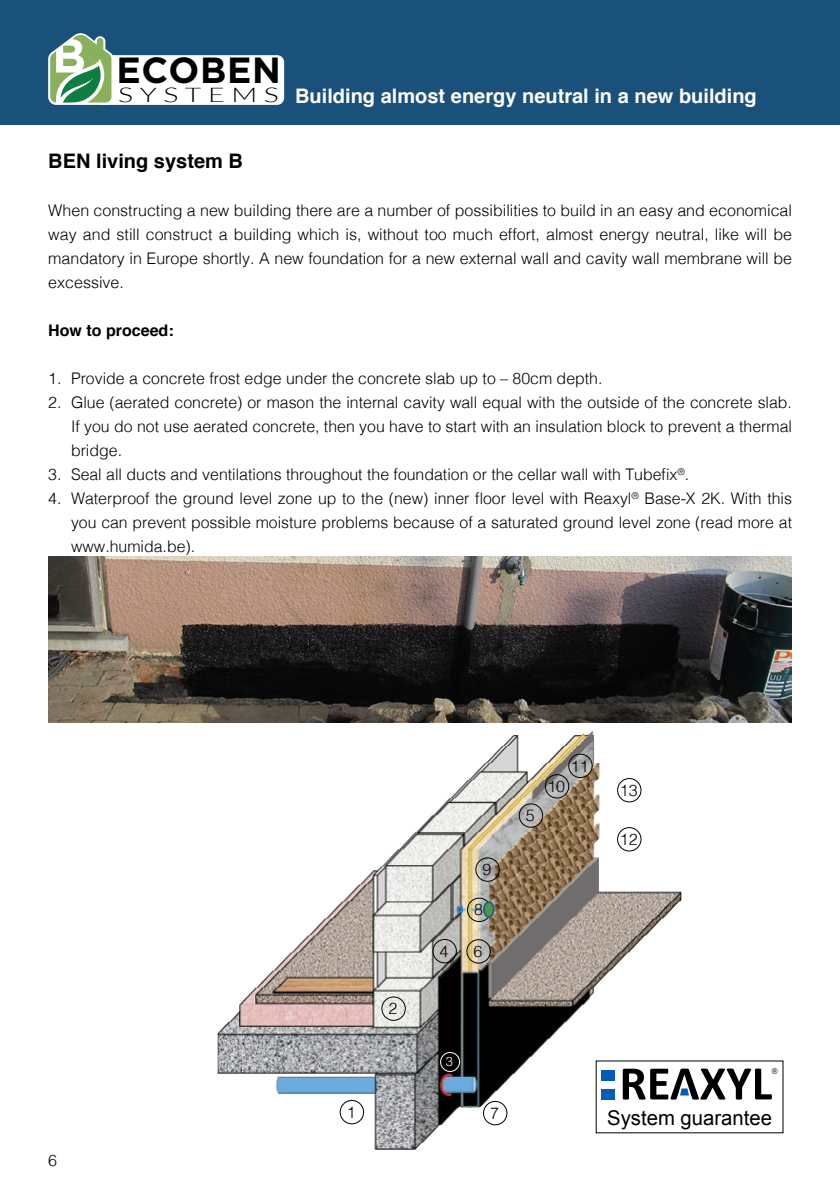
<style>
.page{position:relative;width:840px;height:1191px;background:#fff}
.page>*{position:absolute;margin:0;border:0;box-sizing:border-box;transform-origin:0 0}
.t1{font:700 36.4px "Gotham";letter-spacing:.02em;color:#000}
.t2{font:20.2px "Arial";color:#000}
.t3{font:300 20.2px "Lato";letter-spacing:.23em;color:#000;scale:1.41 1}
.Sectie_Titel{font:700 20px "Helvetica";color:#fff}
.reaxyl_doorlopend_te{font:700 20px "Helvetica";color:#000}
.reaxyl_doorlopend_te-2{font:300 16px/24px "Helvetica";color:#000;text-align:justify}
.reaxyl_doorlopend_te-3{font:700 16px "Helvetica";color:#000}
.reaxyl_doorlopend_te-4{font:300 13px "Helvetica";color:#fff}
.t4{font:8px "Helvetica";color:#000}
</style>
<div class="page">
<div style="left:0;top:0;width:839px;height:125px;background:#19517b"></div>
<img style="left:217px;top:732px;width:474px;height:418px">
<div style="left:339px;top:1100px;width:25px;height:24px;border:1px solid #000;border-radius:50%"></div>
<div style="left:381px;top:996px;width:24px;height:24px;border:1px solid #000;border-radius:50%"></div>
<div style="left:432px;top:939px;width:24px;height:24px;border:1px solid #000;border-radius:50%"></div>
<div style="left:518px;top:803px;width:25px;height:24px;border:1px solid #000;border-radius:50%"></div>
<div style="left:466px;top:939px;width:24px;height:24px;border:1px solid #000;border-radius:50%"></div>
<div style="left:482px;top:1101px;width:25px;height:24px;border:1px solid #000;border-radius:50%"></div>
<div style="left:467px;top:897px;width:24px;height:25px;border:1px solid #000;border-radius:50%"></div>
<div style="left:475px;top:857px;width:24px;height:24px;border:1px solid #000;border-radius:50%"></div>
<div style="left:568px;top:753px;width:24px;height:25px;border:1px solid #000;border-radius:50%"></div>
<div style="left:544px;top:774px;width:25px;height:24px;border:1px solid #000;border-radius:50%"></div>
<div style="left:616px;top:827px;width:25px;height:24px;border:1px solid #000;border-radius:50%"></div>
<div style="left:616px;top:778px;width:25px;height:24px;border:1px solid #000;border-radius:50%"></div>
<div style="left:440px;top:1052px;width:19px;height:19px;border:1px solid #fff;border-radius:50%"></div>
<div style="left:484px;top:902px;width:9px;height:15px;background:#489b45;border-radius:50%"></div>
<div style="left:483px;top:901px;width:11px;height:17px;border:2px solid #345e79;border-radius:50%"></div>
<svg style="left:456px;top:906px;width:6px;height:7px"></svg>
<img style="left:48px;top:556px;width:743px;height:166px">
<div style="left:97px;top:55px;width:187px;height:50px;background:#fff;border-radius:7px"></div>
<svg style="left:48px;top:33px;width:65px;height:72px"></svg>
<svg style="left:622px;top:1068px;width:149px;height:31px"></svg>
<div style="left:601px;top:1069px;width:13px;height:11px;background:#005db9"></div>
<div style="left:601px;top:1088px;width:13px;height:11px;background:#005db9"></div>
<p class="t1" style="left:116px;top:49px;width:166px">ECOBEN</p>
<p class="t3" style="left:118px;top:84px;width:115px">SYSTEMS</p>
<p class="Sectie_Titel" style="left:295px;top:80px;width:463px">Building almost energy neutral in a new building</p>
<p class="reaxyl_doorlopend_te" style="left:48px;top:145px;width:196px">BEN living system B</p>
<p class="reaxyl_doorlopend_te-2" style="left:48px;top:197px;width:744px">When constructing a new building there are a number of possibilities to build in an easy and economical way and still construct a building which is, without too much effort, almost energy neutral, like will be mandatory in Europe shortly. A new foundation for a new external wall and cavity wall membrane will be excessive.</p>
<p class="reaxyl_doorlopend_te-3" style="left:48px;top:317px;width:127px">How to proceed:</p>
<p class="reaxyl_doorlopend_te-2" style="left:48px;top:365px;width:555px">1. Provide a concrete frost edge under the concrete slab up to – 80cm depth.</p>
<p class="reaxyl_doorlopend_te-2" style="left:71px;top:389px;width:722px;text-indent:-23px">2. Glue (aerated concrete) or mason the internal cavity wall equal with the outside of the concrete slab.<br>If you do not use aerated concrete, then you have to start with an insulation block to prevent a thermal bridge.</p>
<p class="reaxyl_doorlopend_te-2" style="left:48px;top:461px;width:642px">3. Seal all ducts and ventilations throughout the foundation or the cellar wall with Tubefix<sup>®</sup>.</p>
<p class="reaxyl_doorlopend_te-2" style="left:71px;top:485px;width:722px;text-indent:-23px">4. Waterproof the ground level zone up to the (new) inner floor level with Reaxyl<sup>®</sup> Base-X 2K. With this you can prevent possible moisture problems because of a saturated ground level zone (read more at www.humida.be).</p>
<p class="t1" style="left:116px;top:152px;width:166px">ECOBEN</p>
<p class="t1" style="left:116px;top:254px;width:166px">ECOBEN</p>
<p class="reaxyl_doorlopend_te-2" style="left:48px;top:1147px;width:10px">6</p>
<p class="reaxyl_doorlopend_te-2" style="left:388px;top:995px;width:10px">2</p>
<p class="reaxyl_doorlopend_te-2" style="left:346px;top:1098px;width:10px">1</p>
<p class="reaxyl_doorlopend_te-2" style="left:439px;top:938px;width:10px">4</p>
<p class="reaxyl_doorlopend_te-2" style="left:482px;top:856px;width:10px">9</p>
<p class="reaxyl_doorlopend_te-2" style="left:474px;top:896px;width:10px">8</p>
<p class="reaxyl_doorlopend_te-2" style="left:473px;top:938px;width:10px">6</p>
<p class="reaxyl_doorlopend_te-2" style="left:525px;top:802px;width:10px">5</p>
<p class="reaxyl_doorlopend_te-2" style="left:547px;top:773px;width:19px">10</p>
<p class="reaxyl_doorlopend_te-2" style="left:570px;top:753px;width:19px">11</p>
<p class="reaxyl_doorlopend_te-2" style="left:619px;top:777px;width:19px">13</p>
<p class="reaxyl_doorlopend_te-2" style="left:619px;top:826px;width:19px">12</p>
<p class="reaxyl_doorlopend_te-4" style="left:445px;top:1050px;width:9px">3</p>
<p class="reaxyl_doorlopend_te-2" style="left:490px;top:1099px;width:10px">7</p>
<p class="t4" style="left:771px;top:1065px;width:7px">®</p>
<p class="t2" style="left:607px;top:1104px;width:166px">System guarantee</p>
</div>
